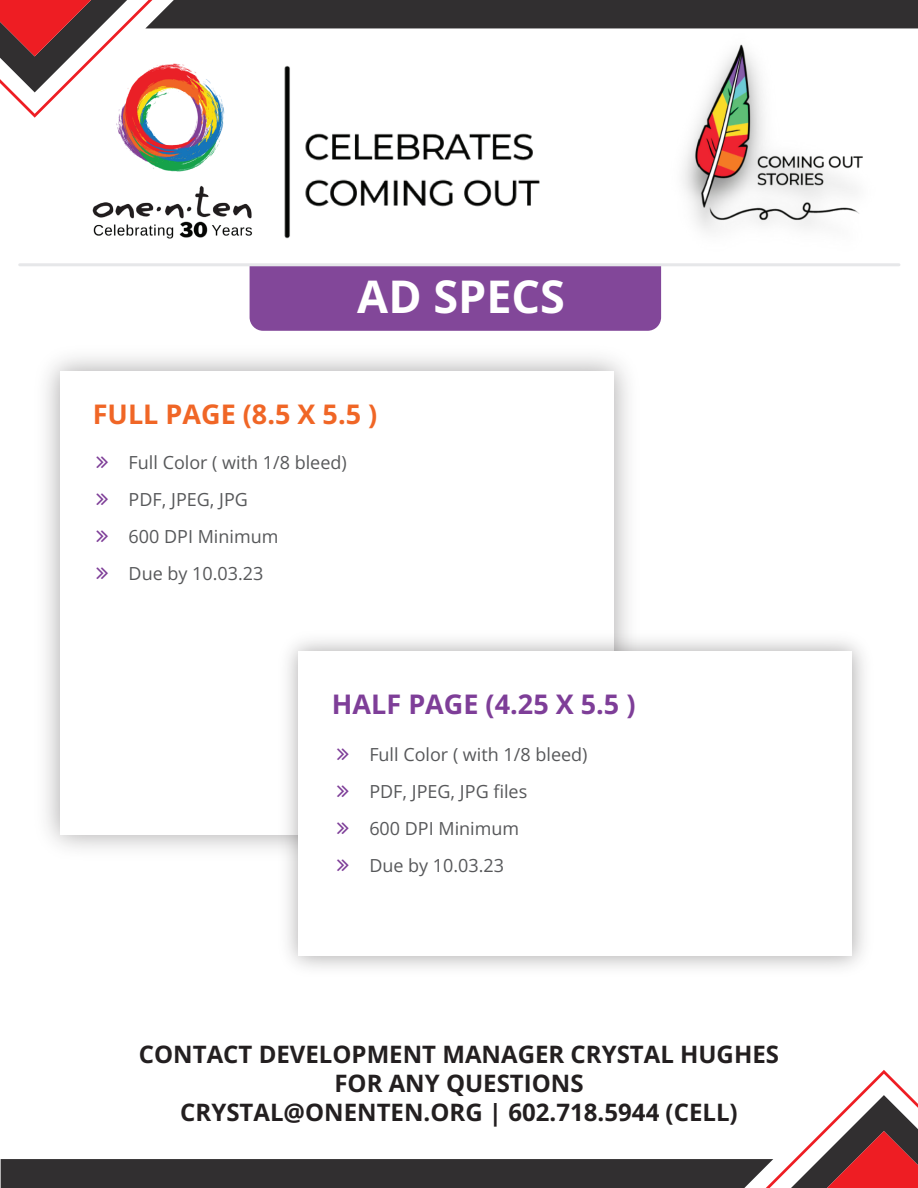
<style>
.page{position:relative;width:918px;height:1188px;background:#fff}
.page>*{position:absolute;margin:0;border:0;box-sizing:border-box;transform-origin:0 0}
.t1{font:700 45px "Open Sans";color:#fff}
.t2{font:700 27px "Open Sans";color:#7e3e98}
.t3{font:700 27px "Open Sans";color:#f06626}
.t4{font:700 24px/28.8px "Open Sans";color:#231f20;text-align:center}
.t5{font:18px/36.9px "Open Sans";color:#57585a}
</style>
<div class="page">
<div style="left:250px;top:266px;width:411px;height:65px;background:#824799"></div>
<img style="left:92px;top:118px;width:448px;height:121px">
<svg style="left:0;top:0;width:918px;height:118px"></svg>
<hr style="left:20px;top:263px;width:879px;height:3px;background:#e6e7e9">
<svg style="left:1px;top:1070px;width:917px;height:118px"></svg>
<img style="left:659px;top:7px;width:258px;height:258px">
<h1 class="t1" style="left:357px;top:266px;width:209px">AD SPECS</h1>
<h2 class="t3" style="left:93px;top:395px;width:286px">FULL PAGE (8.5 X 5.5 )</h2>
<p class="t5" style="left:129px;top:444px;width:220px">Full Color ( with 1/8 bleed)</p>
<p class="t5" style="left:129px;top:481px;width:151px">PDF, JPEG, JPG<br>600 DPI Minimum<br>Due by 10.03.23</p>
<h2 class="t2" style="left:332px;top:686px;width:305px">HALF PAGE (4.25 X 5.5 )</h2>
<p class="t5" style="left:369px;top:736px;width:220px">Full Color ( with 1/8 bleed)<br>PDF, JPEG, JPG files<br>600 DPI Minimum<br>Due by 10.03.23</p>
<h3 class="t4" style="left:139px;top:1039px;width:642px">CONTACT DEVELOPMENT MANAGER CRYSTAL HUGHES<br>FOR ANY QUESTIONS<br>CRYSTAL@ONENTEN.ORG | 602.718.5944 (CELL)</h3>
</div>
